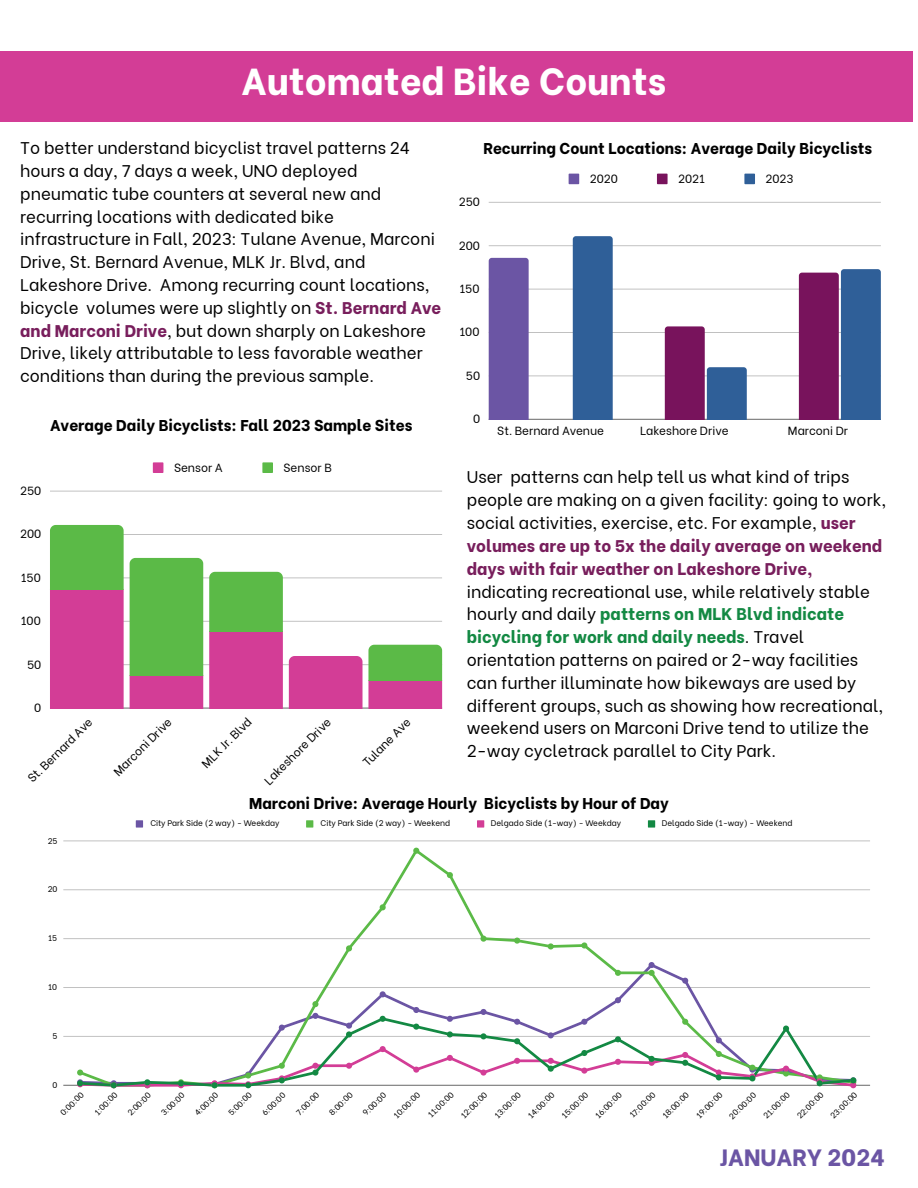
<style>
.page{position:relative;width:918px;height:1188px;background:#fff}
.page>*{position:absolute;margin:0;border:0;box-sizing:border-box;transform-origin:0 0}
.t1{font:800 37.5px "Be Vietnam";color:#fff}
.t2{font:800 23.55px "Be Vietnam";color:#6b55a4}
.t3{font:16.95px/22.8px "Be Vietnam";color:#000}
.t4{font:800 15.6px "Be Vietnam";color:#000}
.t5{font:11.85px "Be Vietnam";color:#000}
.t6{font:8.1px "Be Vietnam";color:#000}
.s1{font-weight:800;color:#781e5c}
.s2{font-weight:800;color:#138943}
</style>
<div class="page">
<div style="left:0;top:51px;width:913px;height:71px;background:#d33d96"></div>
<svg style="left:569px;top:174px;width:10px;height:10px"></svg>
<svg style="left:657px;top:174px;width:11px;height:10px"></svg>
<svg style="left:744px;top:174px;width:11px;height:10px"></svg>
<hr style="left:489px;top:375px;width:392px;height:1px;background:#000">
<hr style="left:489px;top:332px;width:392px;height:1px;background:#000">
<hr style="left:489px;top:289px;width:392px;height:1px;background:#000">
<hr style="left:489px;top:245px;width:392px;height:1px;background:#000">
<hr style="left:489px;top:202px;width:392px;height:1px;background:#000">
<hr style="left:489px;top:419px;width:392px;height:1px;background:#000">
<div style="left:489px;top:258px;width:40px;height:161px;background:#6b55a4"></div>
<div style="left:573px;top:236px;width:40px;height:183px;background:#2f5f98"></div>
<svg style="left:665px;top:326px;width:82px;height:93px"></svg>
<svg style="left:799px;top:269px;width:82px;height:150px;background:#59417f"></svg>
<svg style="left:136px;top:820px;width:7px;height:8px"></svg>
<svg style="left:306px;top:820px;width:7px;height:8px"></svg>
<svg style="left:477px;top:820px;width:7px;height:8px"></svg>
<svg style="left:648px;top:820px;width:7px;height:8px"></svg>
<hr style="left:63px;top:1036px;width:807px;height:1px;background:#000">
<hr style="left:63px;top:987px;width:807px;height:1px;background:#000">
<hr style="left:63px;top:938px;width:807px;height:1px;background:#000">
<hr style="left:63px;top:889px;width:807px;height:1px;background:#000">
<hr style="left:63px;top:841px;width:807px;height:1px;background:#000">
<hr style="left:63px;top:1085px;width:807px;height:1px;background:#000">
<svg style="left:77px;top:847px;width:779px;height:242px"></svg>
<svg style="left:153px;top:462px;width:10px;height:11px"></svg>
<svg style="left:262px;top:462px;width:11px;height:11px"></svg>
<hr style="left:50px;top:664px;width:392px;height:1px;background:#000">
<hr style="left:50px;top:621px;width:392px;height:1px;background:#000">
<hr style="left:50px;top:577px;width:392px;height:1px;background:#000">
<hr style="left:50px;top:534px;width:392px;height:1px;background:#000">
<hr style="left:50px;top:491px;width:392px;height:1px;background:#000">
<hr style="left:50px;top:708px;width:392px;height:1px;background:#000">
<svg style="left:50px;top:525px;width:74px;height:183px;background:#a86a7a"></svg>
<svg style="left:130px;top:558px;width:73px;height:150px;background:#749f58"></svg>
<svg style="left:209px;top:572px;width:74px;height:136px;background:#9e7574"></svg>
<svg style="left:289px;top:645px;width:153px;height:63px;background:#b7778d"></svg>
<p class="t1" style="left:241px;top:50px;width:426px">Automated Bike Counts</p>
<h2 class="t3" style="left:20px;top:135px;width:391px">To better understand bicyclist travel patterns 24</h2>
<p class="t4" style="left:484px;top:135px;width:390px">Recurring Count Locations: Average Daily Bicyclists</p>
<h2 class="t3" style="left:20px;top:158px;width:423px">hours a day, 7 days a week, UNO deployed pneumatic tube counters at several new and recurring locations with dedicated bike infrastructure in Fall, 2023: Tulane Avenue, Marconi Drive, St. Bernard Avenue, MLK Jr. Blvd, and Lakeshore Drive. Among recurring count locations, bicycle volumes were up slightly on <span class="s1">St. Bernard Ave and Marconi Drive</span>, but down sharply on Lakeshore Drive, likely attributable to less favorable weather conditions than during the previous sample.</h2>
<p class="t5" style="left:590px;top:169px;width:30px">2020</p>
<p class="t5" style="left:678px;top:169px;width:28px">2021</p>
<p class="t5" style="left:766px;top:169px;width:29px">2023</p>
<p class="t5" style="left:459px;top:192px;width:23px">250</p>
<p class="t5" style="left:459px;top:236px;width:23px">200</p>
<p class="t5" style="left:459px;top:279px;width:22px">150</p>
<p class="t5" style="left:459px;top:322px;width:22px">100</p>
<p class="t5" style="left:466px;top:366px;width:16px">50</p>
<p class="t5" style="left:20px;top:481px;width:23px">250</p>
<p class="t4" style="left:50px;top:412px;width:364px">Average Daily Bicyclists: Fall 2023 Sample Sites</p>
<p class="t5" style="left:174px;top:458px;width:50px">Sensor A</p>
<p class="t5" style="left:284px;top:458px;width:50px">Sensor B</p>
<p class="t5" style="left:20px;top:524px;width:23px">200</p>
<p class="t5" style="left:21px;top:568px;width:22px">150</p>
<p class="t5" style="left:21px;top:611px;width:22px">100</p>
<p class="t5" style="left:27px;top:654px;width:16px">50</p>
<p class="t5" style="left:34px;top:698px;width:9px">0</p>
<p class="t5" style="left:23px;top:773px;width:87px;rotate:-45deg">St. Bernard Ave</p>
<p class="t5" style="left:109px;top:767px;width:78px;rotate:-45deg">Marconi Drive</p>
<p class="t5" style="left:197px;top:759px;width:66px;rotate:-45deg">MLK Jr. Blvd</p>
<p class="t5" style="left:259px;top:776px;width:90px;rotate:-45deg">Lakeshore Drive</p>
<p class="t5" style="left:358px;top:757px;width:63px;rotate:-45deg">Tulane Ave</p>
<p class="t5" style="left:473px;top:409px;width:9px">0</p>
<p class="t5" style="left:497px;top:421px;width:108px">St. Bernard Avenue</p>
<p class="t5" style="left:640px;top:421px;width:90px">Lakeshore Drive</p>
<p class="t5" style="left:788px;top:421px;width:61px">Marconi Dr</p>
<h2 class="t3" style="left:467px;top:464px;width:421px">User patterns can help tell us what kind of trips people are making on a given facility: going to work, social activities, exercise, etc. For example, <span class="s1">user volumes are up to 5x the daily average on weekend days with fair weather on Lakeshore Drive, </span>indicating recreational use, while relatively stable hourly and daily <span class="s2">patterns on MLK Blvd indicate bicycling for work and daily needs</span>. Travel orientation patterns on paired or 2-way facilities can further illuminate how bikeways are used by different groups, such as showing how recreational, weekend users on Marconi Drive tend to utilize the 2-way cycletrack parallel to City Park.</h2>
<h2 class="t4" style="left:249px;top:791px;width:421px">Marconi Drive: Average Hourly Bicyclists by Hour of Day</h2>
<p class="t6" style="left:48px;top:834px;width:11px">25</p>
<p class="t6" style="left:48px;top:883px;width:11px">20</p>
<p class="t6" style="left:48px;top:932px;width:10px">15</p>
<p class="t6" style="left:48px;top:981px;width:10px">10</p>
<p class="t6" style="left:52px;top:1029px;width:6px">5</p>
<p class="t6" style="left:52px;top:1078px;width:6px">0</p>
<p class="t6" style="left:150px;top:817px;width:131px">City Park Side (2 way) - Weekday</p>
<p class="t6" style="left:321px;top:817px;width:131px">City Park Side (2 way) - Weekend</p>
<p class="t6" style="left:491px;top:817px;width:132px">Delgado Side (1-way) - Weekday</p>
<p class="t6" style="left:662px;top:817px;width:132px">Delgado Side (1-way) - Weekend</p>
<p class="t6" style="left:57px;top:1109px;width:31px;rotate:-45deg">0:00:00</p>
<p class="t6" style="left:91px;top:1109px;width:30px;rotate:-45deg">1:00:00</p>
<p class="t6" style="left:124px;top:1109px;width:31px;rotate:-45deg">2:00:00</p>
<p class="t6" style="left:158px;top:1109px;width:31px;rotate:-45deg">3:00:00</p>
<p class="t6" style="left:191px;top:1109px;width:31px;rotate:-45deg">4:00:00</p>
<p class="t6" style="left:225px;top:1109px;width:31px;rotate:-45deg">5:00:00</p>
<p class="t6" style="left:259px;top:1109px;width:31px;rotate:-45deg">6:00:00</p>
<p class="t6" style="left:293px;top:1109px;width:30px;rotate:-45deg">7:00:00</p>
<p class="t6" style="left:326px;top:1110px;width:31px;rotate:-45deg">8:00:00</p>
<p class="t6" style="left:359px;top:1109px;width:31px;rotate:-45deg">9:00:00</p>
<p class="t6" style="left:390px;top:1112px;width:35px;rotate:-45deg">10:00:00</p>
<p class="t6" style="left:425px;top:1111px;width:34px;rotate:-45deg">11:00:00</p>
<p class="t6" style="left:458px;top:1112px;width:35px;rotate:-45deg">12:00:00</p>
<p class="t6" style="left:491px;top:1112px;width:35px;rotate:-45deg">13:00:00</p>
<p class="t6" style="left:525px;top:1112px;width:35px;rotate:-45deg">14:00:00</p>
<p class="t6" style="left:558px;top:1112px;width:35px;rotate:-45deg">15:00:00</p>
<p class="t6" style="left:592px;top:1112px;width:35px;rotate:-45deg">16:00:00</p>
<p class="t6" style="left:626px;top:1111px;width:34px;rotate:-45deg">17:00:00</p>
<p class="t6" style="left:659px;top:1112px;width:35px;rotate:-45deg">18:00:00</p>
<p class="t6" style="left:693px;top:1112px;width:35px;rotate:-45deg">19:00:00</p>
<p class="t6" style="left:726px;top:1113px;width:36px;rotate:-45deg">20:00:00</p>
<p class="t6" style="left:760px;top:1112px;width:35px;rotate:-45deg">21:00:00</p>
<p class="t6" style="left:793px;top:1112px;width:36px;rotate:-45deg">22:00:00</p>
<p class="t6" style="left:827px;top:1112px;width:36px;rotate:-45deg">23:00:00</p>
<h1 class="t2" style="left:719px;top:1138px;width:167px">JANUARY 2024</h1>
</div>
